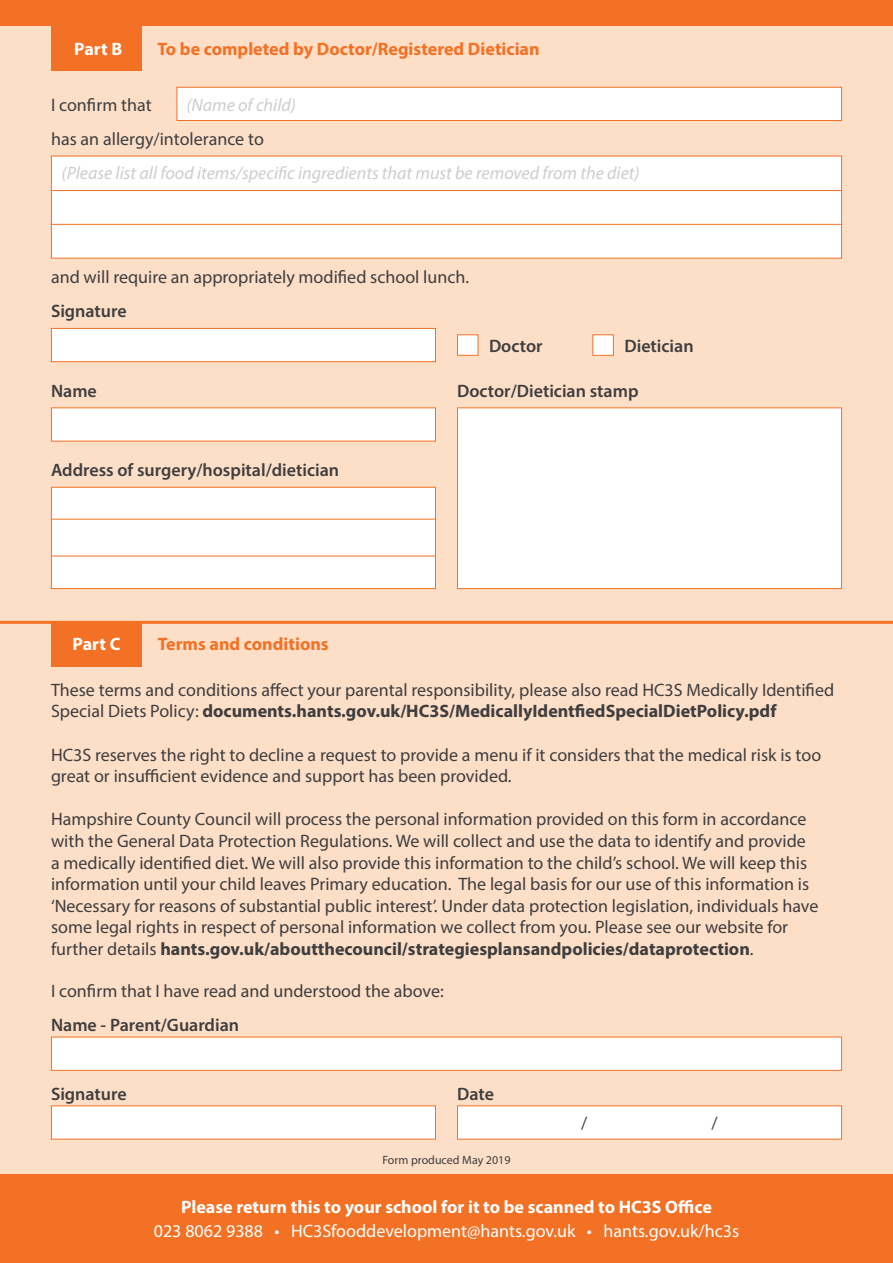
<style>
.page{position:relative;width:893px;height:1263px;background:#fddec7}
.page>*{position:absolute;margin:0;border:0;box-sizing:border-box;transform-origin:0 0}
.t1{font:18px/21.6px "Myriad Pro";color:#3e3e3f}
.t2{font:600 18px "Myriad Pro";color:#3e3e3f}
.t3{font:italic 18px "Myriad Pro";color:#cccdcf}
.t4{font:700 18px "Myriad Pro";color:#fff}
.t5{font:18px "Myriad Pro";color:#fff}
.t6{font:700 18px "Myriad Pro";color:#f37124}
.t7{font:12px "Myriad Pro";color:#3e3e3f}
.s1{font-weight:700}
</style>
<div class="page">
<div style="left:0;top:1174px;width:893px;height:89px;background:#f37124"></div>
<div style="left:0;top:0;width:893px;height:26px;background:#f37124"></div>
<div style="left:177px;top:87px;width:665px;height:34px;background:#fff;border:1px solid #f37124"></div>
<div style="left:51px;top:156px;width:791px;height:102px;background:#fff"></div>
<hr style="left:51px;top:190px;width:791px;height:1px;background:#f37124">
<hr style="left:51px;top:224px;width:791px;height:1px;background:#f37124">
<div style="left:51px;top:328px;width:385px;height:34px;background:#fff;border:1px solid #f37124"></div>
<div style="left:51px;top:407px;width:385px;height:34px;background:#fff;border:1px solid #f37124"></div>
<div style="left:51px;top:1037px;width:791px;height:34px;background:#fff;border:1px solid #f37124"></div>
<div style="left:51px;top:1105px;width:385px;height:34px;background:#fff"></div>
<div style="left:457px;top:407px;width:385px;height:182px;background:#fff;border:1px solid #f37124"></div>
<div style="left:51px;top:487px;width:385px;height:102px;background:#fff;border:1px solid #f37124"></div>
<hr style="left:51px;top:519px;width:385px;height:1px;background:#f37124">
<hr style="left:51px;top:556px;width:385px;height:1px;background:#f37124">
<div style="left:457px;top:334px;width:21px;height:22px;background:#fff;border:1px solid #f37124"></div>
<div style="left:592px;top:334px;width:22px;height:22px;background:#fff;border:1px solid #f37124"></div>
<hr style="left:0;top:621px;width:893px;height:3px;background:#f37124">
<div style="left:51px;top:26px;width:91px;height:45px;background:#f37124"></div>
<div style="left:51px;top:621px;width:91px;height:45px;background:#f37124"></div>
<div style="left:457px;top:1105px;width:385px;height:34px;background:#fff"></div>
<p class="t4" style="left:74px;top:37px;width:49px">Part B</p>
<p class="t6" style="left:157px;top:37px;width:384px">To be completed by Doctor/Registered Dietician</p>
<p class="t1" style="left:51px;top:93px;width:102px">I confirm that</p>
<p class="t3" style="left:186px;top:93px;width:111px">(Name of child)</p>
<p class="t1" style="left:51px;top:128px;width:214px">has an allergy/intolerance to</p>
<p class="t3" style="left:62px;top:162px;width:579px">(Please list all food items/specific ingredients that must be removed from the diet)</p>
<p class="t1" style="left:51px;top:266px;width:420px">and will require an appropriately modified school lunch.</p>
<p class="t2" style="left:51px;top:300px;width:77px">Signature</p>
<p class="t2" style="left:51px;top:379px;width:47px">Name</p>
<p class="t2" style="left:51px;top:459px;width:290px">Address of surgery/hospital/dietician</p>
<p class="t4" style="left:73px;top:632px;width:49px">Part C</p>
<p class="t6" style="left:158px;top:632px;width:172px">Terms and conditions</p>
<p class="t2" style="left:489px;top:334px;width:55px">Doctor</p>
<p class="t2" style="left:624px;top:334px;width:71px">Dietician</p>
<p class="t2" style="left:457px;top:379px;width:183px">Doctor/Dietician stamp</p>
<p class="t1" style="left:51px;top:679px;width:785px">These terms and conditions affect your parental responsibility, please also read HC3S Medically Identified<br>Special Diets Policy: <span class="s1">documents.hants.gov.uk/HC3S/MedicallyIdentfiedSpecialDietPolicy.pdf</span></p>
<p class="t1" style="left:51px;top:743px;width:772px">HC3S reserves the right to decline a request to provide a menu if it considers that the medical risk is too great or insufficient evidence and support has been provided.</p>
<p class="t1" style="left:51px;top:808px;width:769px">Hampshire County Council will process the personal information provided on this form in accordance with the General Data Protection Regulations. We will collect and use the data to identify and provide a medically identified diet. We will also provide this information to the child’s school. We will keep this information until your child leaves Primary education. The legal basis for our use of this information is ‘Necessary for reasons of substantial public interest’. Under data protection legislation, individuals have some legal rights in respect of personal information we collect from you. Please see our website for further details <span class="s1">hants.gov.uk/aboutthecouncil/strategiesplansandpolicies/dataprotection</span>.</p>
<p class="t1" style="left:51px;top:979px;width:394px">I confirm that I have read and understood the above:</p>
<p class="t2" style="left:51px;top:1014px;width:190px">Name - Parent/Guardian</p>
<p class="t2" style="left:51px;top:1083px;width:77px">Signature</p>
<p class="t2" style="left:457px;top:1083px;width:38px">Date</p>
<p class="t7" style="left:382px;top:1152px;width:130px">Form produced May 2019</p>
<p class="t1" style="left:581px;top:1112px;width:8px">/</p>
<p class="t1" style="left:712px;top:1112px;width:8px">/</p>
<p class="t4" style="left:181px;top:1195px;width:532px">Please return this to your school for it to be scanned to HC3S Office</p>
<p class="t5" style="left:154px;top:1220px;width:587px">023 8062 9388 • HC3Sfooddevelopment@hants.gov.uk • hants.gov.uk/hc3s</p>
</div>
